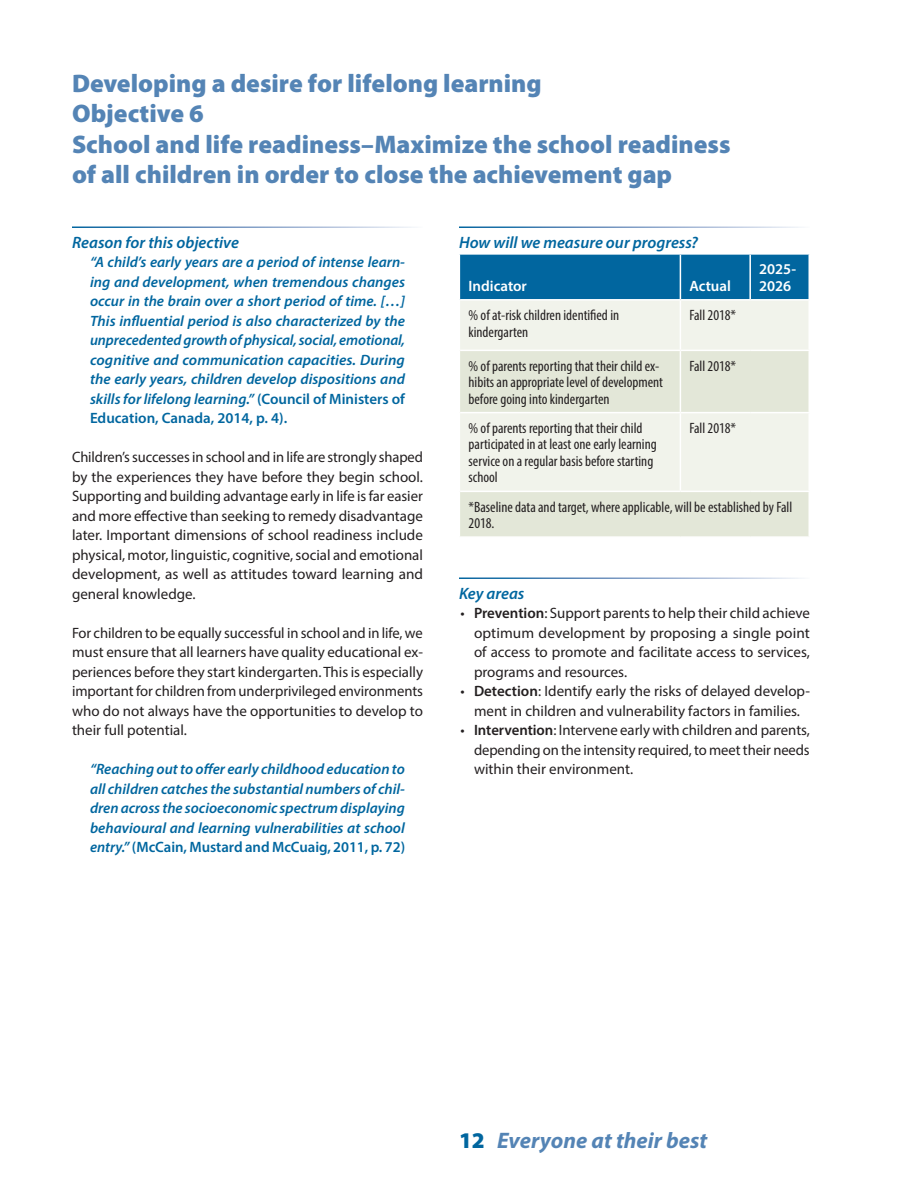
<style>
.page{position:relative;width:918px;height:1188px;background:#fff}
.page>*{position:absolute;margin:0;border:0;box-sizing:border-box;transform-origin:0 0}
.Heading_2{font:900 25.5px/30.6px "Myriad Pro";color:#5484b5}
.t1{font:italic 700 22.5px "Myriad Pro";color:#5484b5}
.Heading_3{font:italic 600 16.5px "Myriad Pro";color:#01669f}
.text{font:15px/19.5px "Myriad Pro";color:#231f20;text-align:justify}
.quote{font:italic 600 15px/19.5px "Myriad Pro";color:#01669f;text-align:justify}
.table_text{font:condensed 15px/16.5px "Myriad Pro";color:#231f20}
.table_head{font:600 15px/16.5px "Myriad Pro";color:#fff}
.s1{font-style:normal}
.s2{font-weight:600}
.s3{font-weight:900;font-style:normal;color:#01669f}
</style>
<div class="page">
<div style="left:460px;top:255px;width:348px;height:44px;background:#01669f"></div>
<div style="left:460px;top:301px;width:348px;height:49px;background:#f1f3eb"></div>
<svg style="left:460px;top:351px;width:348px;height:185px;background:#e9ece0"></svg>
<hr style="left:680px;top:255px;width:1px;height:44px;background:#fff">
<hr style="left:749px;top:255px;width:2px;height:44px;background:#fff">
<hr style="left:680px;top:301px;width:1px;height:49px;background:#fff">
<hr style="left:680px;top:351px;width:1px;height:61px;background:#fff">
<hr style="left:460px;top:412px;width:220px;height:1px;background:#fff">
<hr style="left:680px;top:412px;width:70px;height:1px;background:#fff">
<hr style="left:680px;top:413px;width:1px;height:78px;background:#fff">
<hr style="left:750px;top:412px;width:60px;height:1px;background:#fff">
<hr style="left:460px;top:491px;width:220px;height:1px;background:#fff">
<hr style="left:680px;top:491px;width:70px;height:1px;background:#fff">
<hr style="left:750px;top:491px;width:60px;height:1px;background:#fff">
<h2 class="Heading_2" style="left:72px;top:67px;width:660px">Developing a desire for lifelong learning<br>Objective 6<br>School and life readiness–Maximize the school readiness of all children in order to close the achievement gap</h2>
<h3 class="Heading_3" style="left:72px;top:231px;width:168px">Reason for this objective</h3>
<p class="quote" style="left:90px;top:252px;width:317px">“A child’s early years are a period of intense learn&shy;ing and development, when tremendous changes occur in the brain over a short period of time. […] This influential period is also characterized by the unprecedented growth of physical, social, emotional, cognitive and communication capacities. During the early years, children develop dispositions and skills for lifelong learning.” <span class="s1">(Council of Ministers of Education, Canada, 2014, p. 4).</span></p>
<p class="text" style="left:72px;top:447px;width:353px">Children’s successes in school and in life are strongly shaped by the experiences they have before they begin school.<br>Supporting and building advantage early in life is far easier and more effective than seeking to remedy disadvantage later. Important dimensions of school readiness include physical, motor, linguistic, cognitive, social and emotional development, as well as attitudes toward learning and general knowledge.</p>
<p class="text" style="left:72px;top:622px;width:353px">For children to be equally successful in school and in life, we must ensure that all learners have quality educational ex&shy;periences before they start kindergarten. This is especially important for children from underprivileged environments who do not always have the opportunities to develop to their full potential.</p>
<p class="quote" style="left:90px;top:759px;width:317px">“Reaching out to offer early childhood education to all children catches the substantial numbers of chil&shy;dren across the socioeconomic spectrum displaying behavioural and learning vulnerabilities at school entry.” <span class="s1">(McCain, Mustard and McCuaig, 2011, p. 72)</span></p>
<h3 class="Heading_3" style="left:459px;top:231px;width:241px">How will we measure our progress?</h3>
<p class="table_head" style="left:469px;top:277px;width:60px">Indicator</p>
<p class="table_head" style="left:689px;top:277px;width:43px">Actual</p>
<p class="table_head" style="left:759px;top:261px;width:38px">2025-<br>2026</p>
<p class="table_text" style="left:469px;top:307px;width:152px">% of at-risk children identified in kindergarten</p>
<p class="table_text" style="left:689px;top:307px;width:48px">Fall 2018*</p>
<p class="table_text" style="left:469px;top:357px;width:196px">% of parents reporting that their child ex&shy;hibits an appropriate level of development before going into kindergarten</p>
<p class="table_text" style="left:689px;top:357px;width:48px">Fall 2018*</p>
<p class="table_text" style="left:469px;top:419px;width:190px">% of parents reporting that their child participated in at least one early learning service on a regular basis before starting school</p>
<p class="table_text" style="left:689px;top:419px;width:48px">Fall 2018*</p>
<p class="table_text" style="left:469px;top:498px;width:325px">*Baseline data and target, where applicable, will be established by Fall<br>2018.</p>
<h3 class="Heading_3" style="left:459px;top:582px;width:67px">Key areas</h3>
<p class="text" style="left:474px;top:603px;width:338px;text-indent:-14px">• <span class="s2">Prevention</span>: Support parents to help their child achieve optimum development by proposing a single point of access to promote and facilitate access to services, programs and resources.</p>
<p class="text" style="left:460px;top:681px;width:351px;text-align:center">• <span class="s2">Detection</span>: Identify early the risks of delayed develop&shy;ment in children and vulnerability factors in families.</p>
<p class="text" style="left:474px;top:720px;width:337px;text-indent:-14px">• <span class="s2">Intervention</span>: Intervene early with children and parents, depending on the intensity required, to meet their needs within their environment.</p>
<h2 class="t1" style="left:459px;top:1125px;width:250px"><span class="s3">12</span> Everyone at their best</h2>
</div>
